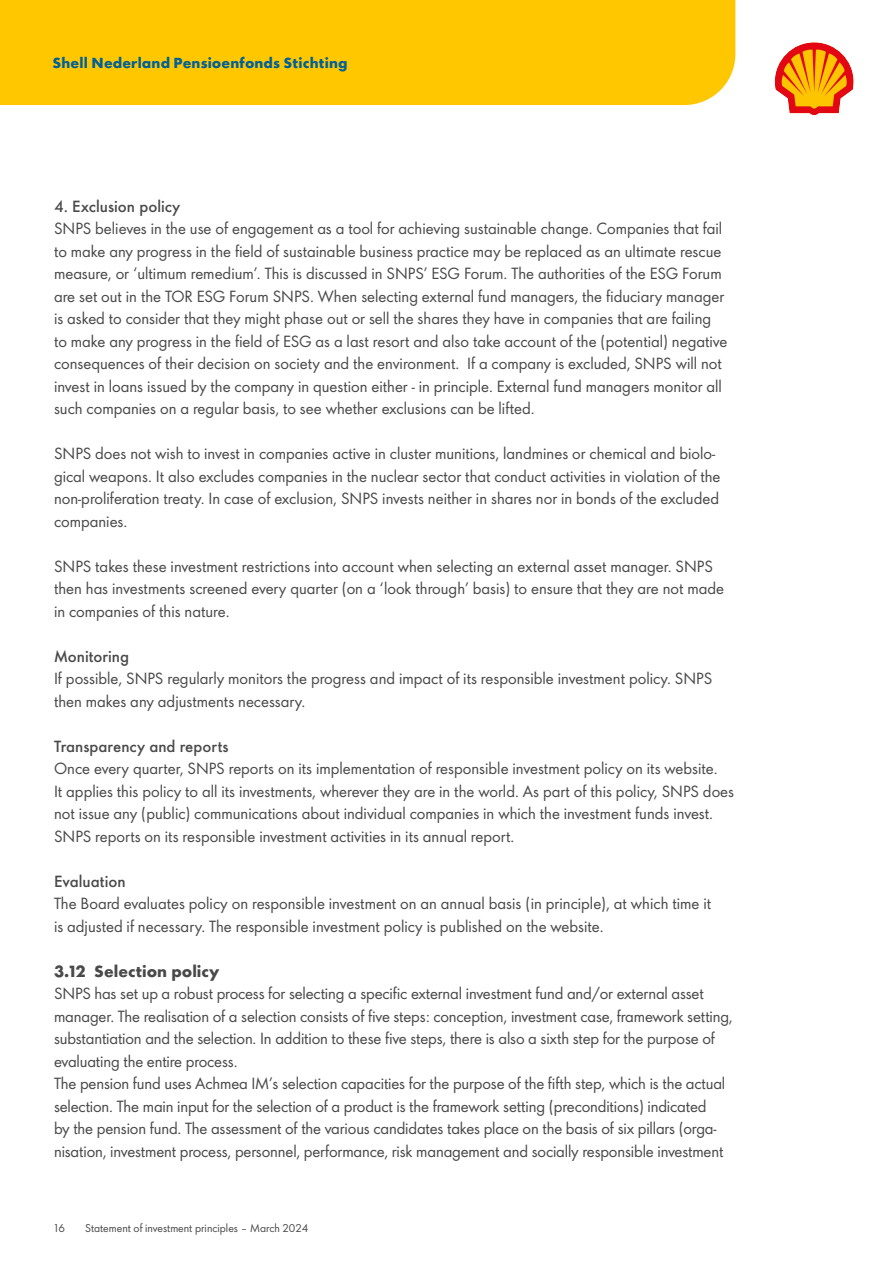
<style>
.page{position:relative;width:893px;height:1263px;background:#fff}
.page>*{position:absolute;margin:0;border:0;box-sizing:border-box;transform-origin:0 0}
.t1{font:15px/22.5px "Shell";color:#494949}
.t2{font:500 15px "Shell";color:#494949}
.t3{font:700 15px "Shell";color:#494949}
.t4{font:700 13.5px "Shell";letter-spacing:.01em;color:#006097}
.t5{font:10.5px "Shell";color:#494949}
</style>
<div class="page">
<div style="left:0;top:0;width:735px;height:105px;background:#ffc700"></div>
<svg style="left:774px;top:42px;width:80px;height:74px"></svg>
<p class="t4" style="left:53px;top:52px;width:297px">Shell Nederland Pensioenfonds Stichting</p>
<p class="t2" style="left:54px;top:193px;width:128px">4. Exclusion policy</p>
<p class="t1" style="left:54px;top:216px;width:675px">SNPS believes in the use of engagement as a tool for achieving sustainable change. Companies that fail to make any progress in the field of sustainable business practice may be replaced as an ultimate rescue measure, or ‘ultimum remedium’. This is discussed in SNPS’ ESG Forum. The authorities of the ESG Forum are set out in the TOR ESG Forum SNPS. When selecting external fund managers, the fiduciary manager is asked to consider that they might phase out or sell the shares they have in companies that are failing to make any progress in the field of ESG as a last resort and also take account of the (potential) negative consequences of their decision on society and the environment. If a company is excluded, SNPS will not invest in loans issued by the company in question either - in principle. External fund managers monitor all such companies on a regular basis, to see whether exclusions can be lifted.</p>
<p class="t1" style="left:54px;top:441px;width:668px">SNPS does not wish to invest in companies active in cluster munitions, landmines or chemical and biolo&shy;gical weapons. It also excludes companies in the nuclear sector that conduct activities in violation of the non-proliferation treaty. In case of exclusion, SNPS invests neither in shares nor in bonds of the excluded companies.</p>
<p class="t1" style="left:54px;top:554px;width:671px">SNPS takes these investment restrictions into account when selecting an external asset manager. SNPS then has investments screened every quarter (on a ‘look through’ basis) to ensure that they are not made in companies of this nature.</p>
<p class="t2" style="left:54px;top:643px;width:77px">Monitoring</p>
<p class="t1" style="left:54px;top:666px;width:660px">If possible, SNPS regularly monitors the progress and impact of its responsible investment policy. SNPS then makes any adjustments necessary.</p>
<p class="t2" style="left:54px;top:733px;width:176px">Transparency and reports</p>
<p class="t1" style="left:54px;top:756px;width:682px">Once every quarter, SNPS reports on its implementation of responsible investment policy on its website.<br>It applies this policy to all its investments, wherever they are in the world. As part of this policy, SNPS does not issue any (public) communications about individual companies in which the investment funds invest.<br>SNPS reports on its responsible investment activities in its annual report.</p>
<p class="t2" style="left:54px;top:868px;width:73px">Evaluation</p>
<p class="t1" style="left:54px;top:891px;width:659px">The Board evaluates policy on responsible investment on an annual basis (in principle), at which time it is adjusted if necessary. The responsible investment policy is published on the website.</p>
<p class="t3" style="left:54px;top:958px;width:167px">3.12 Selection policy</p>
<p class="t1" style="left:54px;top:981px;width:680px">SNPS has set up a robust process for selecting a specific external investment fund and/or external asset manager. The realisation of a selection consists of five steps: conception, investment case, framework setting, substantiation and the selection. In addition to these five steps, there is also a sixth step for the purpose of evaluating the entire process.<br>The pension fund uses Achmea IM’s selection capacities for the purpose of the fifth step, which is the actual selection. The main input for the selection of a product is the framework setting (preconditions) indicated<br>by the pension fund. The assessment of the various candidates takes place on the basis of six pillars (orga&shy;nisation, investment process, personnel, performance, risk management and socially responsible investment</p>
<p class="t5" style="left:54px;top:1219px;width:12px">16</p>
<p class="t5" style="left:85px;top:1219px;width:225px">Statement of investment principles – March 2024</p>
</div>
